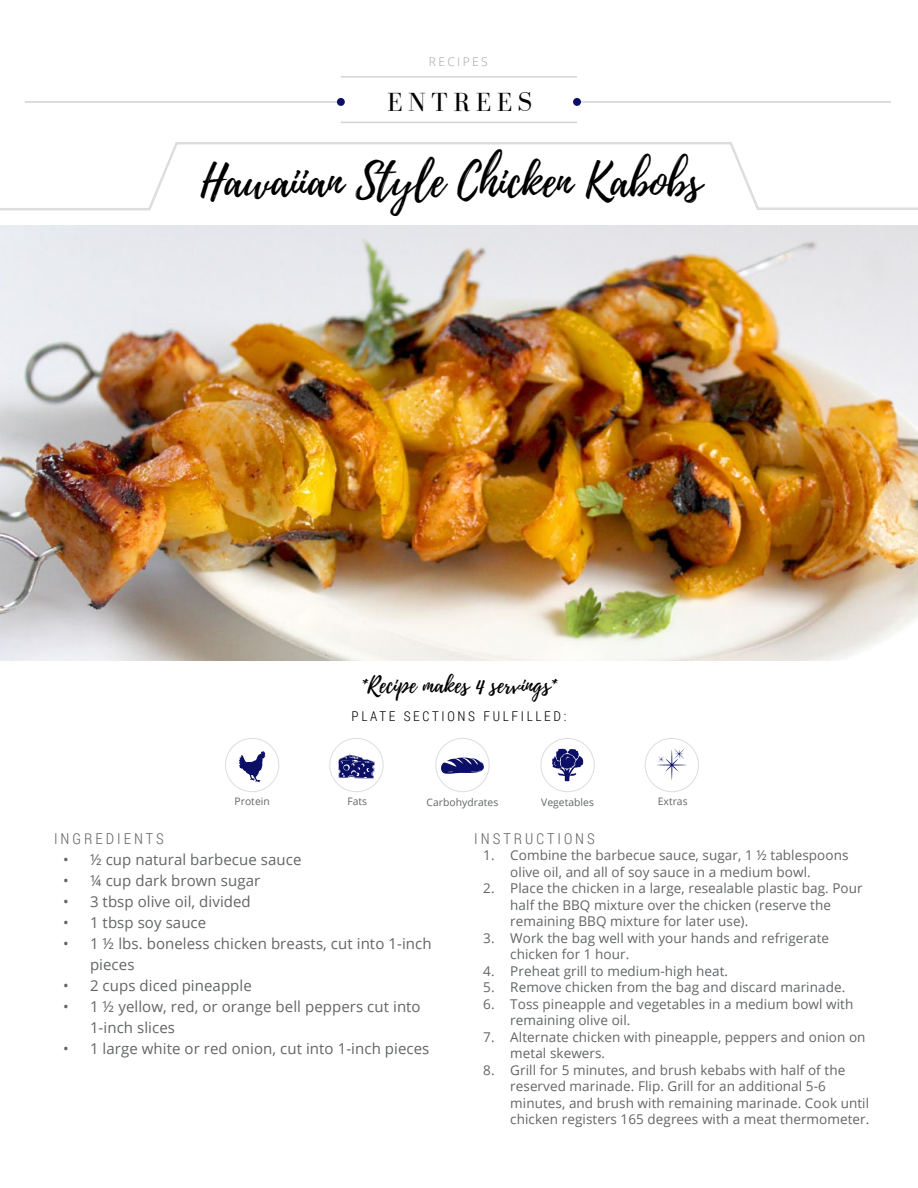
<style>
.page{position:relative;width:918px;height:1188px;background:#fff}
.page>*{position:absolute;margin:0;border:0;box-sizing:border-box;transform-origin:0 0}
.t1{font:45px "Playlist Script";color:#000}
.t2{font:27px "Bodoni FLF";letter-spacing:.2em;color:#000}
.t3{font:22.5px "Playlist Script";color:#000}
.t4{font:15px/21px "Open Sans";letter-spacing:.005em;color:#626466}
.t5{font:300 15px "Roboto Condensed";letter-spacing:.2em;color:#626466}
.t6{font:13.5px/16.5px "Open Sans";letter-spacing:.005em;color:#626466}
.t7{font:300 13.5px "Roboto Condensed";letter-spacing:.2em;color:#000}
.t8{font:300 12px "Open Sans";letter-spacing:.2em;color:#9d9fa2}
.t9{font:10.35px "Open Sans";letter-spacing:.005em;color:#626466}
</style>
<div class="page">
<svg style="left:0;top:142px;width:918px;height:69px"></svg>
<hr style="left:573px;top:101px;width:318px;height:2px;background:#d1d3d4">
<hr style="left:25px;top:101px;width:316px;height:2px;background:#d1d3d4">
<div style="left:573px;top:98px;width:8px;height:8px;background:#0b0f66;border-radius:50%"></div>
<div style="left:337px;top:98px;width:8px;height:8px;background:#0b0f66;border-radius:50%"></div>
<hr style="left:341px;top:76px;width:236px;height:2px;background:#d1d3d4">
<hr style="left:341px;top:122px;width:236px;height:1px;background:#d1d3d4">
<img style="left:0;top:225px;width:918px;height:436px">
<div style="left:435px;top:738px;width:55px;height:54px;border:1px solid #dcddde;border-radius:50%"></div>
<svg style="left:441px;top:757px;width:43px;height:17px"></svg>
<div style="left:541px;top:738px;width:54px;height:54px;border:1px solid #dcddde;border-radius:50%"></div>
<svg style="left:552px;top:748px;width:32px;height:33px"></svg>
<div style="left:225px;top:738px;width:54px;height:54px;border:1px solid #dcddde;border-radius:50%"></div>
<svg style="left:239px;top:751px;width:26px;height:31px"></svg>
<div style="left:329px;top:738px;width:54px;height:54px;border:1px solid #dcddde;border-radius:50%"></div>
<svg style="left:338px;top:755px;width:36px;height:23px"></svg>
<div style="left:645px;top:738px;width:54px;height:54px;border:1px solid #dcddde;border-radius:50%"></div>
<svg style="left:657px;top:749px;width:30px;height:31px"></svg>
<p class="t8" style="left:429px;top:53px;width:60px">REcIpES</p>
<h2 class="t2" style="left:387px;top:87px;width:146px">ENTREES</h2>
<h1 class="t1" style="left:201px;top:149px;width:502px">Hawaiian Style Chicken Kabobs</h1>
<h3 class="t3" style="left:361px;top:669px;width:197px">*Recipe makes 4 servings*</h3>
<p class="t7" style="left:352px;top:707px;width:216px">PLATE SECTIONS FULFILLED:</p>
<p class="t9" style="left:235px;top:794px;width:37px">Protein</p>
<p class="t9" style="left:347px;top:794px;width:21px">Fats</p>
<p class="t9" style="left:427px;top:795px;width:73px">Carbohydrates</p>
<p class="t9" style="left:541px;top:795px;width:54px">Vegetables</p>
<p class="t9" style="left:658px;top:794px;width:31px">Extras</p>
<p class="t5" style="left:54px;top:828px;width:111px">INGREDIENTS</p>
<p class="t4" style="left:63px;top:848px;width:240px">• ½ cup natural barbecue sauce</p>
<p class="t4" style="left:63px;top:869px;width:199px">• ¼ cup dark brown sugar</p>
<p class="t4" style="left:63px;top:890px;width:189px">• 3 tbsp olive oil, divided</p>
<p class="t4" style="left:63px;top:911px;width:145px">• 1 tbsp soy sauce</p>
<p class="t4" style="left:90px;top:932px;width:343px;text-indent:-27px">• 1 ½ lbs. boneless chicken breasts, cut into 1-inch pieces</p>
<p class="t4" style="left:63px;top:974px;width:190px">• 2 cups diced pineapple</p>
<p class="t4" style="left:90px;top:995px;width:332px;text-indent:-27px">• 1 ½ yellow, red, or orange bell peppers cut into<br>1-inch slices</p>
<p class="t4" style="left:63px;top:1037px;width:368px">• 1 large white or red onion, cut into 1-inch pieces</p>
<p class="t5" style="left:474px;top:828px;width:122px">INSTRUCTIONS</p>
<p class="t6" style="left:510px;top:847px;width:340px;text-indent:-27px">1. Combine the barbecue sauce, sugar, 1 ½ tablespoons olive oil, and all of soy sauce in a medium bowl.</p>
<p class="t6" style="left:510px;top:880px;width:354px;text-indent:-27px">2. Place the chicken in a large, resealable plastic bag. Pour half the BBQ mixture over the chicken (reserve the remaining BBQ mixture for later use).</p>
<p class="t6" style="left:510px;top:929px;width:320px;text-indent:-27px">3. Work the bag well with your hands and refrigerate chicken for 1 hour.</p>
<p class="t6" style="left:483px;top:962px;width:246px">4. Preheat grill to medium-high heat.</p>
<p class="t6" style="left:483px;top:979px;width:364px">5. Remove chicken from the bag and discard marinade.</p>
<p class="t6" style="left:510px;top:995px;width:345px;text-indent:-27px">6. Toss pineapple and vegetables in a medium bowl with remaining olive oil.</p>
<p class="t6" style="left:510px;top:1028px;width:357px;text-indent:-27px">7. Alternate chicken with pineapple, peppers and onion on metal skewers.</p>
<p class="t6" style="left:510px;top:1061px;width:361px;text-indent:-27px">8. Grill for 5 minutes, and brush kebabs with half of the reserved marinade. Flip. Grill for an additional 5-6 minutes, and brush with remaining marinade. Cook until chicken registers 165 degrees with a meat thermometer.</p>
</div>
